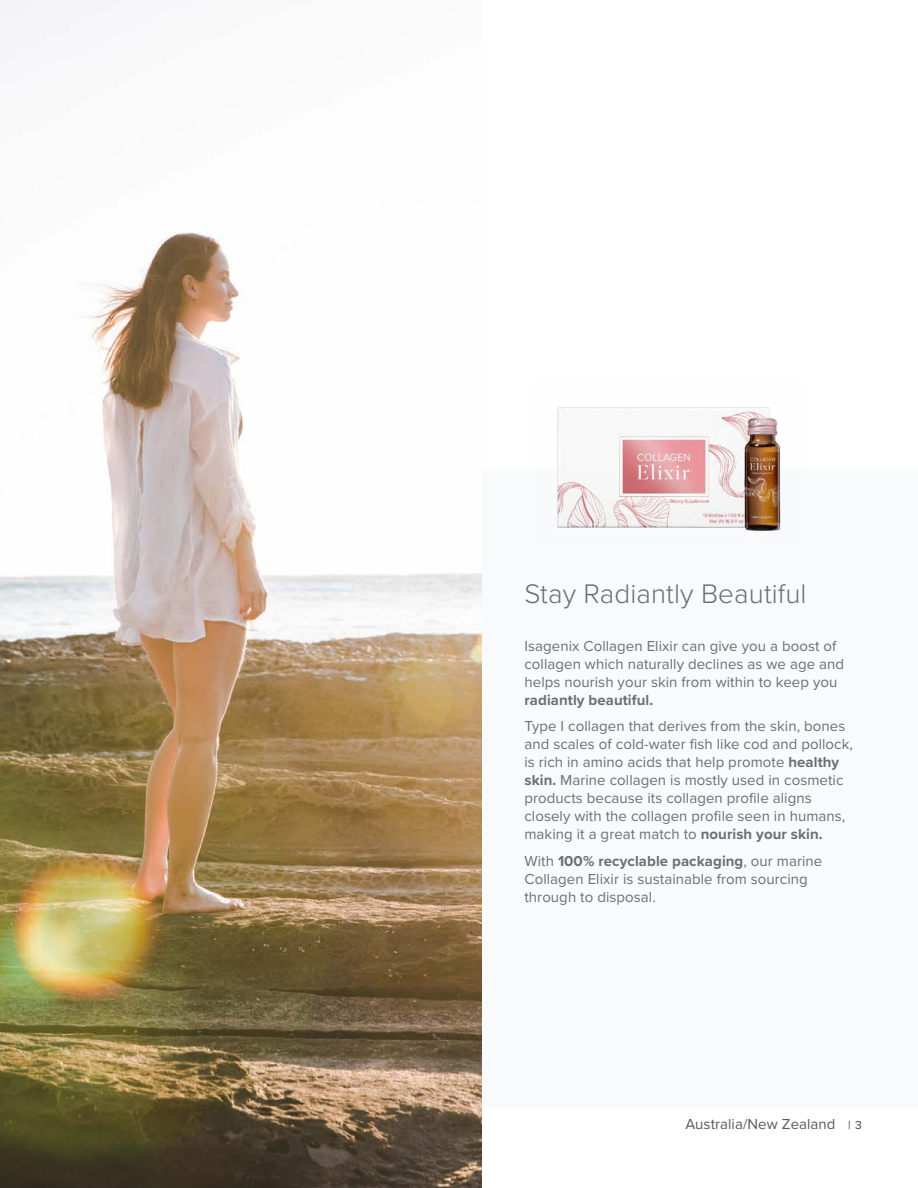
<style>
.page{position:relative;width:918px;height:1188px;background:#fff}
.page>*{position:absolute;margin:0;border:0;box-sizing:border-box;transform-origin:0 0}
.t1{font:300 27.9px "Proxima Nova";letter-spacing:.005em;color:#6d6e71}
.t2{font:15px/18px "Proxima Nova";letter-spacing:.005em;color:#6d6e71}
.t3{font:15px "Proxima Nova";letter-spacing:.005em;color:#58595b}
.t4{font:700 15px "Proxima Nova";letter-spacing:.005em;color:#6d6e71}
.s1{font-weight:700}
.s2{font-weight:500;font-size:12px}
</style>
<div class="page">
<div style="left:422px;top:469px;width:496px;height:639px;background:#f8fafb"></div>
<img style="left:0;top:0;width:482px;height:1188px">
<img style="left:557px;top:407px;width:224px;height:124px">
<h1 class="t1" style="left:524px;top:573px;width:284px">Stay Radiantly Beautiful</h1>
<p class="t2" style="left:524px;top:636px;width:321px">Isagenix Collagen Elixir can give you a boost of collagen which naturally declines as we age and helps nourish your skin from within to keep you</p>
<p class="t4" style="left:524px;top:688px;width:130px">radiantly beautiful.</p>
<p class="t2" style="left:524px;top:717px;width:330px">Type I collagen that derives from the skin, bones and scales of cold-water fish like cod and pollock, is rich in amino acids that help promote <span class="s1">healthy skin.</span> Marine collagen is mostly used in cosmetic products because its collagen profile aligns closely with the collagen profile seen in humans, making it a great match to <span class="s1">nourish your skin.</span></p>
<p class="t2" style="left:524px;top:851px;width:299px">With <span class="s1">100% recyclable packaging</span>, our marine<br>Collagen Elixir is sustainable from sourcing through to disposal.</p>
<p class="t3" style="left:686px;top:1113px;width:178px">Australia/New Zealand <span class="s2">| 3</span></p>
</div>
